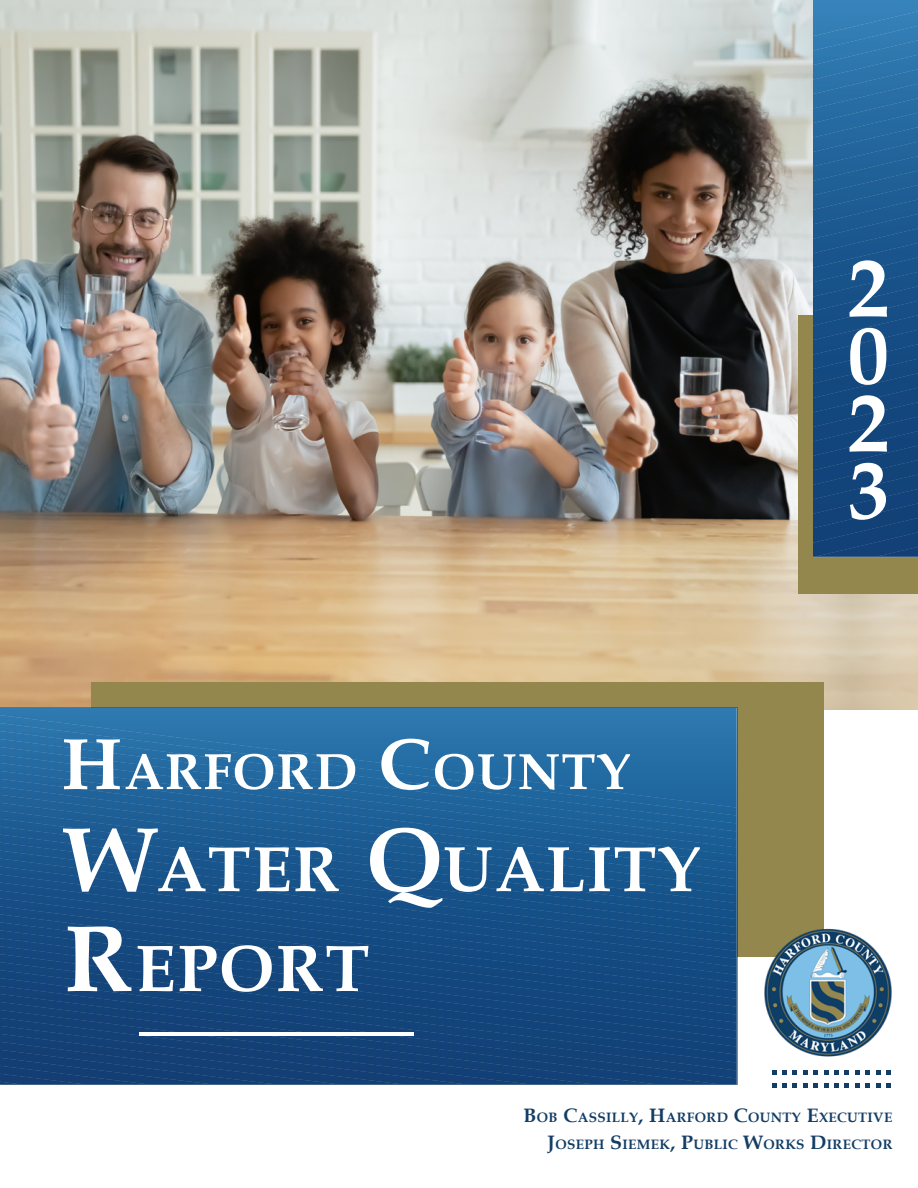
<style>
.page{position:relative;width:918px;height:1188px;background:#fff}
.page>*{position:absolute;margin:0;border:0;box-sizing:border-box;transform-origin:0 0}
.t1{font:700 81px/67.5px "Book Antiqua";color:#fff;text-align:justify}
.t2{font:700 66.15px "Book Antiqua";letter-spacing:.025em;color:#fff}
.t3{font:700 64.2px "Book Antiqua";letter-spacing:.025em;color:#fff}
.t4{font:700 51px "Book Antiqua";letter-spacing:.025em;color:#fff}
.t5{font:700 13.65px/27px "Book Antiqua";letter-spacing:.025em;color:#133d65;text-align:right}
.s1{font-size:72.9px}
.s2{font-size:91.8px}
.s3{font-size:94.5px}
.s4{font-size:19.5px}
</style>
<div class="page">
<img style="left:0;top:0;width:918px;height:709px">
<div style="left:91px;top:682px;width:733px;height:275px;background:#93874d"></div>
<svg style="left:0;top:707px;width:737px;height:377px;background:#1b568c"></svg>
<hr style="left:139px;top:1033px;width:274px;height:3px;background:#fff">
<svg style="left:772px;top:1084px;width:4px;height:4px"></svg>
<svg style="left:782px;top:1084px;width:5px;height:4px"></svg>
<svg style="left:793px;top:1084px;width:4px;height:4px"></svg>
<svg style="left:803px;top:1084px;width:15px;height:4px"></svg>
<svg style="left:824px;top:1084px;width:4px;height:4px"></svg>
<svg style="left:834px;top:1084px;width:5px;height:4px"></svg>
<svg style="left:845px;top:1084px;width:4px;height:4px"></svg>
<svg style="left:855px;top:1084px;width:15px;height:4px"></svg>
<svg style="left:876px;top:1084px;width:4px;height:4px"></svg>
<svg style="left:886px;top:1084px;width:5px;height:4px"></svg>
<div style="left:798px;top:315px;width:120px;height:279px;background:#93874d"></div>
<svg style="left:813px;top:0;width:105px;height:558px;background:#1d588f"></svg>
<img style="left:764px;top:928px;width:128px;height:147px">
<h3 class="t4" style="left:62px;top:737px;width:571px"><span class="s1">H</span>ARFORD <span class="s1">C</span>OUNTY</h3>
<h3 class="t3" style="left:64px;top:826px;width:638px"><span class="s2">W</span>ATER <span class="s2">Q</span>UALITY</h3>
<h2 class="t2" style="left:64px;top:923px;width:307px"><span class="s3">R</span>EPORT</h2>
<h1 class="t1" style="left:848px;top:255px;width:42px">2<br>0<br>2<br>3</h1>
<p class="t5" style="left:523px;top:1103px;width:371px"><span class="s4">B</span>OB <span class="s4">C</span>ASSILLY<span class="s4">, H</span>ARFORD <span class="s4">C</span>OUNTY <span class="s4">E</span>XECUTIVE<br><span class="s4">J</span>OSEPH <span class="s4">S</span>IEMEK<span class="s4">, P</span>UBLIC <span class="s4">W</span>ORKS <span class="s4">D</span>IRECTOR</p>
</div>
